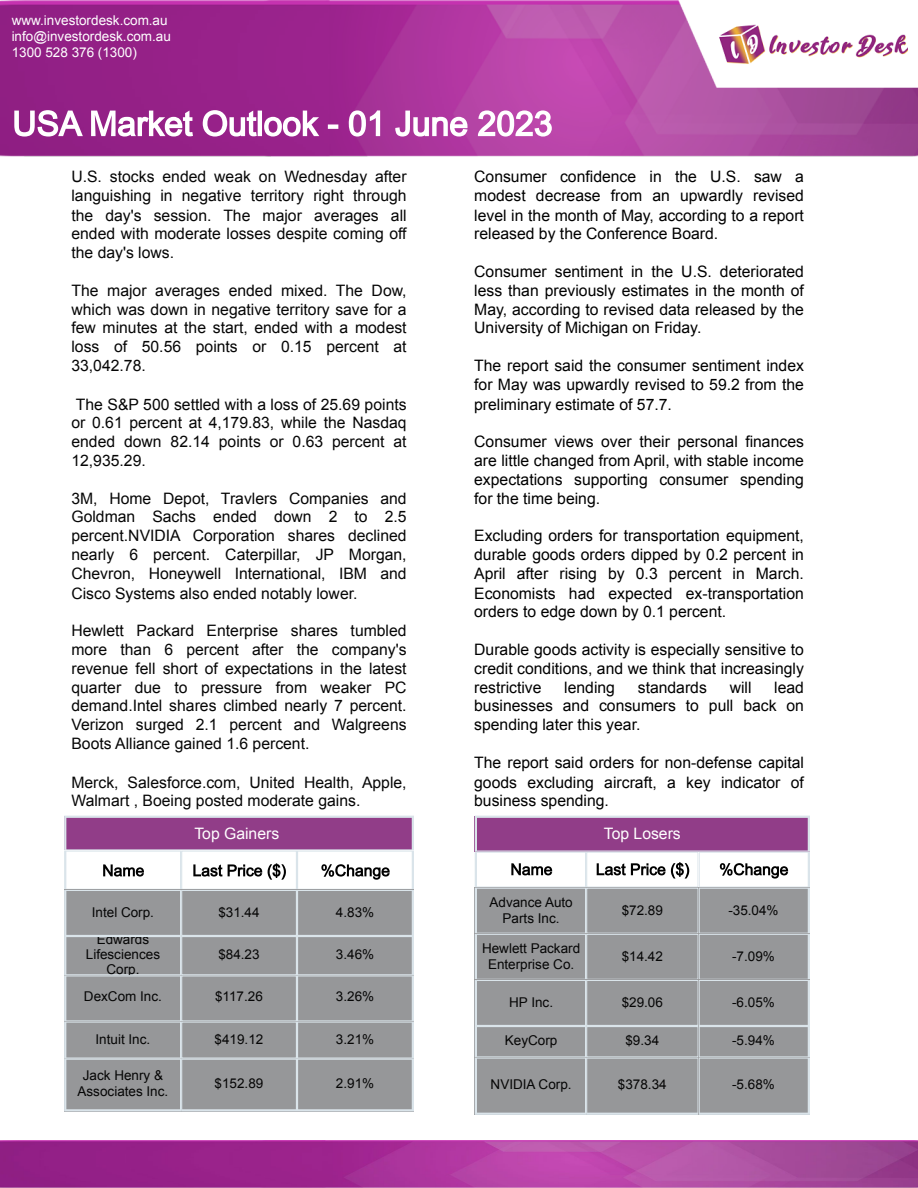
<style>
.page{position:relative;width:918px;height:1188px;background:#fff}
.page>*{position:absolute;margin:0;border:0;box-sizing:border-box;transform-origin:0 0}
.t1{font:15.75px/19.2px "Arial";color:#000;text-align:justify}
.t2{font:15.75px/18.9px "Arial";color:#060606;text-align:justify}
.t3{font:15.75px "Arial";color:#fff}
.t4{font:13.5px/15.8px "Arial";color:#060606;text-align:center}
.t5{font:13.5px/16.4px "Arial";color:#fff}
</style>
<div class="page">
<img style="left:0;top:0;width:918px;height:156px">
<svg style="left:14px;top:110px;width:538px;height:27px"></svg>
<img style="left:0;top:1141px;width:918px;height:47px">
<svg style="left:64px;top:816px;width:350px;height:296px;background:#a7a0aa"></svg>
<img style="left:714px;top:12px;width:194px;height:61px">
<svg style="left:475px;top:816px;width:335px;height:299px;background:#a39ca6"></svg>
<p class="t5" style="left:12px;top:12px;width:161px">www.investordesk.com.au info@investordesk.com.au<br>1300 528 376 (1300)</p>
<p class="t2" style="left:71px;top:167px;width:337px">U.S. stocks ended weak on Wednesday after languishing in negative territory right through the day's session. The major averages all ended with moderate losses despite coming off the day's lows.</p>
<p class="t2" style="left:71px;top:281px;width:337px">The major averages ended mixed. The Dow, which was down in negative territory save for a few minutes at the start, ended with a modest loss of 50.56 points or 0.15 percent at 33,042.78.</p>
<p class="t2" style="left:71px;top:395px;width:337px">The S&amp;P 500 settled with a loss of 25.69 points or 0.61 percent at 4,179.83, while the Nasdaq ended down 82.14 points or 0.63 percent at 12,935.29.</p>
<p class="t2" style="left:71px;top:489px;width:337px">3M, Home Depot, Travlers Companies and Goldman Sachs ended down 2 to 2.5 percent.NVIDIA Corporation shares declined nearly 6 percent. Caterpillar, JP Morgan, Chevron, Honeywell International, IBM and Cisco Systems also ended notably lower.</p>
<p class="t2" style="left:71px;top:621px;width:337px">Hewlett Packard Enterprise shares tumbled more than 6 percent after the company's revenue fell short of expectations in the latest quarter due to pressure from weaker PC demand.Intel shares climbed nearly 7 percent.<br>Verizon surged 2.1 percent and Walgreens Boots Alliance gained 1.6 percent.</p>
<p class="t2" style="left:71px;top:773px;width:337px;line-height:18px">Merck, Salesforce.com, United Health, Apple,<br>Walmart , Boeing posted moderate gains.</p>
<p class="t3" style="left:194px;top:825px;width:86px">Top Gainers</p>
<p class="t4" style="left:92px;top:904px;width:64px">Intel Corp.</p>
<p class="t4" style="left:218px;top:904px;width:43px">$31.44</p>
<p class="t4" style="left:336px;top:904px;width:40px">4.83%</p>
<p class="t4" style="left:86px;top:932px;width:76px;line-height:15.1px">Edwards<br>Lifesciences<br>Corp.</p>
<p class="t4" style="left:218px;top:946px;width:43px">$84.23</p>
<p class="t4" style="left:336px;top:946px;width:40px">3.46%</p>
<p class="t4" style="left:84px;top:989px;width:79px">DexCom Inc.</p>
<p class="t4" style="left:215px;top:989px;width:49px">$117.26</p>
<p class="t4" style="left:336px;top:989px;width:40px">3.26%</p>
<p class="t4" style="left:96px;top:1031px;width:56px">Intuit Inc.</p>
<p class="t4" style="left:215px;top:1031px;width:50px">$419.12</p>
<p class="t4" style="left:336px;top:1031px;width:40px">3.21%</p>
<p class="t4" style="left:78px;top:1067px;width:92px">Jack Henry &amp;<br>Associates Inc.</p>
<p class="t4" style="left:215px;top:1075px;width:50px">$152.89</p>
<p class="t4" style="left:336px;top:1075px;width:40px">2.91%</p>
<p class="t1" style="left:474px;top:167px;width:331px;line-height:18.8px">Consumer confidence in the U.S. saw a modest decrease from an upwardly revised level in the month of May, according to a report released by the Conference Board.</p>
<p class="t1" style="left:474px;top:262px;width:331px;line-height:18.8px">Consumer sentiment in the U.S. deteriorated less than previously estimates in the month of May, according to revised data released by the University of Michigan on Friday.</p>
<p class="t1" style="left:474px;top:356px;width:331px">The report said the consumer sentiment index for May was upwardly revised to 59.2 from the preliminary estimate of 57.7.</p>
<p class="t1" style="left:474px;top:432px;width:331px">Consumer views over their personal finances are little changed from April, with stable income expectations supporting consumer spending for the time being.</p>
<p class="t1" style="left:474px;top:526px;width:331px">Excluding orders for transportation equipment, durable goods orders dipped by 0.2 percent in April after rising by 0.3 percent in March.<br>Economists had expected ex-transportation orders to edge down by 0.1 percent.</p>
<p class="t1" style="left:474px;top:640px;width:331px">Durable goods activity is especially sensitive to credit conditions, and we think that increasingly restrictive</p>
<p class="t1" style="left:474px;top:678px;width:331px;line-height:18.6px;text-indent:300px">lead businesses and consumers to pull back on spending later this year.</p>
<p class="t1" style="left:474px;top:754px;width:331px;line-height:18.6px">The report said orders for non-defense capital goods excluding aircraft, a key indicator of business spending.</p>
<p class="t1" style="left:564px;top:678px;width:52px">lending</p>
<p class="t1" style="left:638px;top:678px;width:71px">standards</p>
<p class="t1" style="left:730px;top:678px;width:23px">will</p>
<p class="t3" style="left:604px;top:825px;width:79px">Top Losers</p>
<p class="t4" style="left:490px;top:894px;width:85px">Advance Auto<br>Parts Inc.</p>
<p class="t4" style="left:622px;top:902px;width:43px">$72.89</p>
<p class="t4" style="left:728px;top:902px;width:52px">-35.04%</p>
<p class="t4" style="left:482px;top:940px;width:100px">Hewlett Packard<br>Enterprise Co.</p>
<p class="t4" style="left:622px;top:948px;width:43px">$14.42</p>
<p class="t4" style="left:732px;top:948px;width:44px">-7.09%</p>
<p class="t4" style="left:509px;top:994px;width:45px">HP Inc.</p>
<p class="t4" style="left:622px;top:994px;width:43px">$29.06</p>
<p class="t4" style="left:732px;top:994px;width:44px">-6.05%</p>
<p class="t4" style="left:505px;top:1033px;width:54px">KeyCorp</p>
<p class="t4" style="left:625px;top:1033px;width:35px">$9.34</p>
<p class="t4" style="left:732px;top:1033px;width:44px">-5.94%</p>
<p class="t4" style="left:491px;top:1076px;width:82px">NVIDIA Corp.</p>
<p class="t4" style="left:618px;top:1076px;width:50px">$378.34</p>
<p class="t4" style="left:732px;top:1076px;width:44px">-5.68%</p>
</div>
